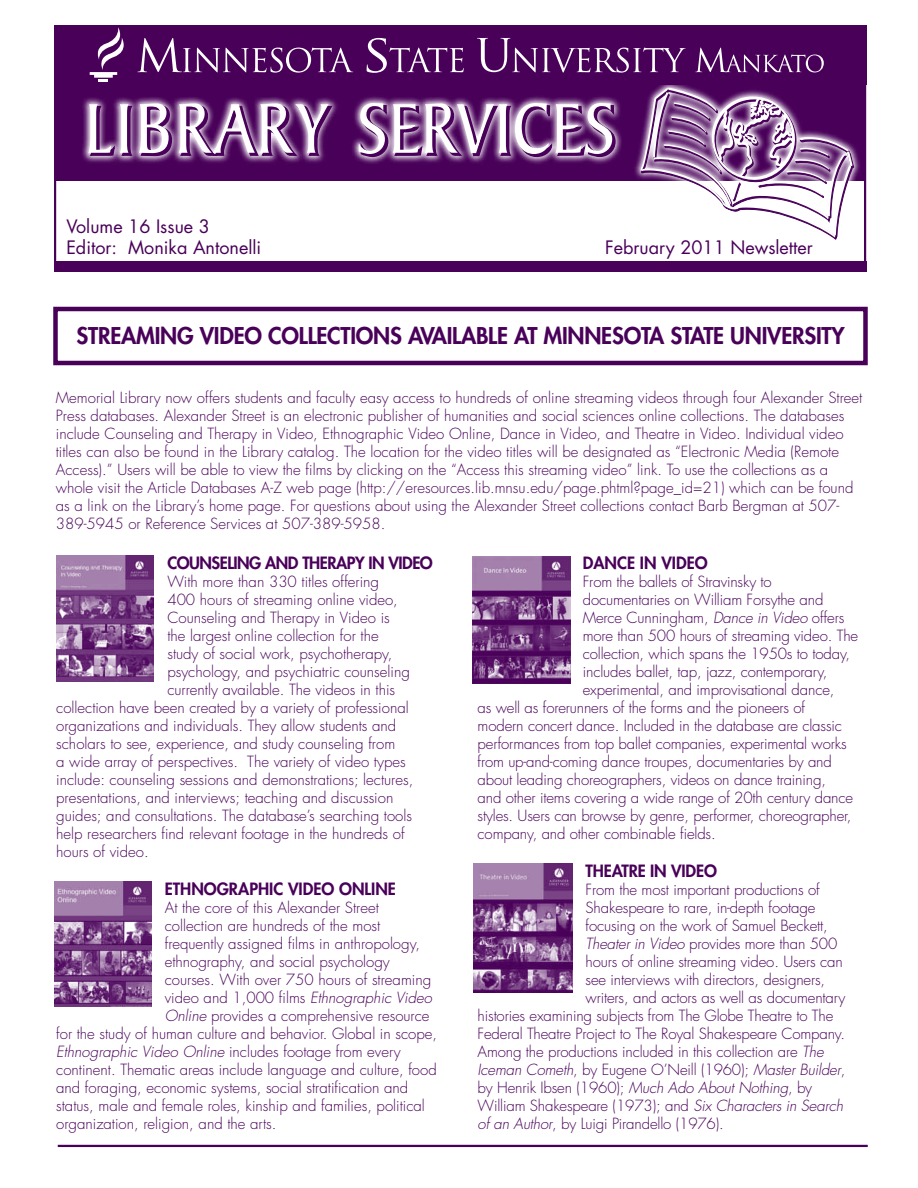
<style>
.page{position:relative;width:918px;height:1188px;background:#fff}
.page>*{position:absolute;margin:0;border:0;box-sizing:border-box;transform-origin:0 0}
.t1{font:800 22.5px "Futura Std";letter-spacing:-.01em;color:#490059}
.t2{font:18px/21.6px "Futura Std";color:#490059}
.t3{font:800 16.5px "Futura Std";letter-spacing:-.01em;color:#490059}
.t4{font:800 16.5px "Futura Std";letter-spacing:-.03em;color:#490059}
.t5{font:300 15px/18px "Futura Std";color:#490059}
.t6{font:italic 300 15px "Futura Std";letter-spacing:-.01em;color:#490059}
.s1{font-style:italic}
.s2{font-style:normal}
</style>
<div class="page">
<div style="left:54px;top:74px;width:810px;height:108px;background:#490059"></div>
<svg style="left:82px;top:97px;width:540px;height:67px"></svg>
<svg style="left:88px;top:104px;width:85px;height:53px"></svg>
<svg style="left:179px;top:103px;width:155px;height:54px"></svg>
<svg style="left:359px;top:103px;width:257px;height:55px"></svg>
<svg style="left:625px;top:87px;width:238px;height:153px"></svg>
<div style="left:54px;top:261px;width:812px;height:10px;background:#490059"></div>
<div style="left:54px;top:56px;width:812px;height:211px;border:2px solid #490059"></div>
<div style="left:53px;top:307px;width:815px;height:58px;border:4px solid #490059"></div>
<div style="left:54px;top:25px;width:812px;height:59px;background:#490059"></div>
<svg style="left:138px;top:38px;width:215px;height:35px"></svg>
<svg style="left:367px;top:38px;width:97px;height:35px"></svg>
<svg style="left:477px;top:38px;width:209px;height:35px"></svg>
<svg style="left:695px;top:48px;width:129px;height:24px"></svg>
<svg style="left:90px;top:27px;width:34px;height:55px"></svg>
<img style="left:56px;top:555px;width:98px;height:127px">
<img style="left:54px;top:882px;width:98px;height:125px">
<img style="left:472px;top:557px;width:98px;height:126px">
<img style="left:474px;top:864px;width:99px;height:128px">
<hr style="left:58px;top:1145px;width:810px;height:2px;background:#490059">
<p class="t2" style="left:66px;top:215px;width:196px">Volume 16 Issue 3<br>Editor: Monika Antonelli</p>
<p class="t2" style="left:605px;top:237px;width:209px">February 2011 Newsletter</p>
<h1 class="t1" style="left:77px;top:322px;width:770px">STREAMING VIDEO COLLECTIONS AVAILABLE AT MINNESOTA STATE UNIVERSITY</h1>
<p class="t5" style="left:56px;top:389px;width:808px">Memorial Library now offers students and faculty easy access to hundreds of online streaming videos through four Alexander Street Press databases. Alexander Street is an electronic publisher of humanities and social sciences online collections. The databases include Counseling and Therapy in Video, Ethnographic Video Online, Dance in Video, and Theatre in Video. Individual video titles can also be found in the Library catalog. The location for the video titles will be designated as “Electronic Media (Remote Access).” Users will be able to view the films by clicking on the “Access this streaming video” link. To use the collections as a whole visit the Article Databases A-Z web page (http://eresources.lib.mnsu.edu/page.phtml?page_id=21) which can be found as a link on the Library’s home page. For questions about using the Alexander Street collections contact Barb Bergman at 507- 389-5945 or Reference Services at 507-389-5958.</p>
<p class="t4" style="left:167px;top:552px;width:267px">COUNSELING AND THERAPY IN VIDEO</p>
<p class="t5" style="left:167px;top:573px;width:213px">With more than 330 titles offering</p>
<p class="t5" style="left:167px;top:591px;width:232px">400 hours of streaming online video,</p>
<p class="t5" style="left:167px;top:609px;width:224px">Counseling and Therapy in Video is</p>
<p class="t5" style="left:167px;top:627px;width:213px">the largest online collection for the</p>
<p class="t5" style="left:167px;top:645px;width:227px">study of social work, psychotherapy,</p>
<p class="t5" style="left:167px;top:663px;width:244px">psychology, and psychiatric counseling</p>
<p class="t5" style="left:167px;top:681px;width:229px">currently available. The videos in this</p>
<p class="t5" style="left:56px;top:699px;width:354px">collection have been created by a variety of professional</p>
<p class="t5" style="left:56px;top:717px;width:342px">organizations and individuals. They allow students and</p>
<p class="t5" style="left:56px;top:735px;width:341px">scholars to see, experience, and study counseling from</p>
<p class="t5" style="left:56px;top:753px;width:351px">a wide array of perspectives. The variety of video types</p>
<p class="t5" style="left:56px;top:771px;width:359px">include: counseling sessions and demonstrations; lectures,</p>
<p class="t5" style="left:56px;top:789px;width:339px">presentations, and interviews; teaching and discussion</p>
<p class="t5" style="left:56px;top:807px;width:357px">guides; and consultations. The database’s searching tools</p>
<p class="t5" style="left:56px;top:825px;width:350px">help researchers find relevant footage in the hundreds of</p>
<p class="t5" style="left:56px;top:843px;width:94px">hours of video.</p>
<p class="t3" style="left:165px;top:878px;width:233px">ETHNOGRAPHIC VIDEO ONLINE</p>
<p class="t5" style="left:165px;top:899px;width:216px">At the core of this Alexander Street</p>
<p class="t5" style="left:165px;top:917px;width:217px">collection are hundreds of the most</p>
<p class="t5" style="left:165px;top:935px;width:257px">frequently assigned films in anthropology,</p>
<p class="t5" style="left:165px;top:953px;width:227px">ethnography, and social psychology</p>
<p class="t5" style="left:165px;top:971px;width:268px">courses. With over 750 hours of streaming</p>
<p class="t5" style="left:165px;top:989px;width:269px">video and 1,000 films <span class="s1">Ethnographic Video</span></p>
<p class="t5" style="left:165px;top:1007px;width:266px"><span class="s1">Online</span> provides a comprehensive resource</p>
<p class="t5" style="left:56px;top:1025px;width:382px">for the study of human culture and behavior. Global in scope,</p>
<p class="t5" style="left:56px;top:1043px;width:346px"><span class="s1">Ethnographic Video Online</span> includes footage from every</p>
<p class="t5" style="left:56px;top:1061px;width:382px">continent. Thematic areas include language and culture, food</p>
<p class="t5" style="left:56px;top:1079px;width:354px">and foraging, economic systems, social stratification and</p>
<p class="t5" style="left:56px;top:1097px;width:370px">status, male and female roles, kinship and families, political</p>
<p class="t5" style="left:56px;top:1115px;width:222px">organization, religion, and the arts.</p>
<p class="t3" style="left:583px;top:552px;width:126px">DANCE IN VIDEO</p>
<p class="t5" style="left:583px;top:573px;width:190px">From the ballets of Stravinsky to</p>
<p class="t5" style="left:583px;top:591px;width:242px">documentaries on William Forsythe and</p>
<p class="t5" style="left:583px;top:609px;width:263px">Merce Cunningham, <span class="s1">Dance in Video</span> offers</p>
<p class="t5" style="left:583px;top:627px;width:277px">more than 500 hours of streaming video. The</p>
<p class="t5" style="left:583px;top:645px;width:269px">collection, which spans the 1950s to today,</p>
<p class="t5" style="left:583px;top:663px;width:246px">includes ballet, tap, jazz, contemporary,</p>
<p class="t5" style="left:583px;top:681px;width:253px">experimental, and improvisational dance,</p>
<p class="t5" style="left:478px;top:699px;width:329px">as well as forerunners of the forms and the pioneers of</p>
<p class="t5" style="left:478px;top:717px;width:366px">modern concert dance. Included in the database are classic</p>
<p class="t5" style="left:478px;top:735px;width:371px">performances from top ballet companies, experimental works</p>
<p class="t5" style="left:478px;top:753px;width:356px">from up-and-coming dance troupes, documentaries by and</p>
<p class="t5" style="left:478px;top:771px;width:350px">about leading choreographers, videos on dance training,</p>
<p class="t5" style="left:478px;top:789px;width:377px">and other items covering a wide range of 20th century dance</p>
<p class="t5" style="left:478px;top:807px;width:375px">styles. Users can browse by genre, performer, choreographer,</p>
<p class="t5" style="left:478px;top:825px;width:240px">company, and other combinable fields.</p>
<p class="t3" style="left:586px;top:860px;width:133px">THEATRE IN VIDEO</p>
<p class="t5" style="left:586px;top:881px;width:236px">From the most important productions of</p>
<p class="t5" style="left:586px;top:899px;width:231px">Shakespeare to rare, in-depth footage</p>
<p class="t5" style="left:586px;top:917px;width:244px">focusing on the work of Samuel Beckett,</p>
<p class="t5" style="left:586px;top:935px;width:253px"><span class="s1">Theater in Video</span> provides more than 500</p>
<p class="t5" style="left:586px;top:953px;width:259px">hours of online streaming video. Users can</p>
<p class="t5" style="left:586px;top:971px;width:241px">see interviews with directors, designers,</p>
<p class="t5" style="left:586px;top:989px;width:261px">writers, and actors as well as documentary</p>
<p class="t5" style="left:478px;top:1007px;width:357px">histories examining subjects from The Globe Theatre to The</p>
<p class="t5" style="left:478px;top:1025px;width:369px">Federal Theatre Project to The Royal Shakespeare Company.</p>
<p class="t5" style="left:478px;top:1043px;width:348px">Among the productions included in this collection are <span class="s1">The</span></p>
<p class="t6" style="left:478px;top:1060px;width:369px">Iceman Cometh<span class="s2">, by Eugene O’Neill (1960);</span> Master Builder<span class="s2">,</span></p>
<p class="t5" style="left:478px;top:1079px;width:336px">by Henrik Ibsen (1960); <span class="s1">Much Ado About Nothing</span>, by</p>
<p class="t5" style="left:478px;top:1097px;width:367px">William Shakespeare (1973); and <span class="s1">Six Characters in Search</span></p>
<p class="t5" style="left:478px;top:1115px;width:248px"><span class="s1">of an Author</span>, by Luigi Pirandello (1976).</p>
</div>
